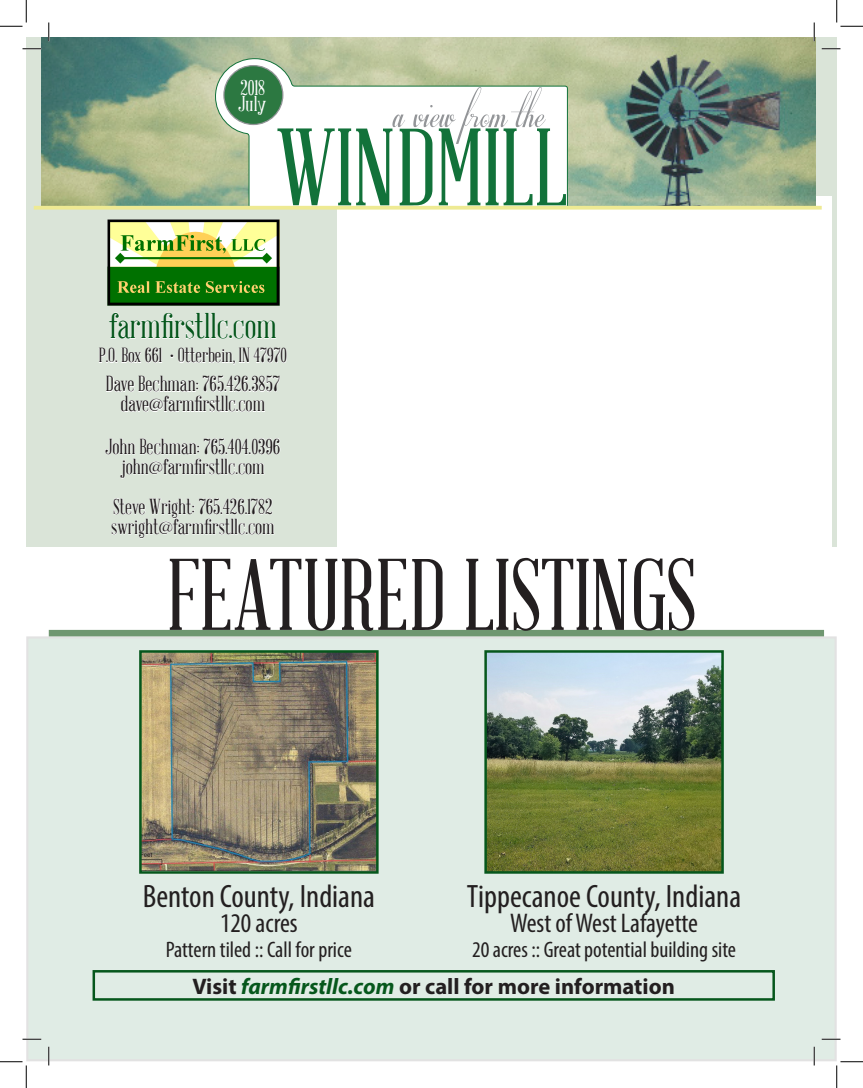
<style>
.page{position:relative;width:863px;height:1088px;background:#fff}
.page>*{position:absolute;margin:0;border:0;box-sizing:border-box;transform-origin:0 0}
.t1{font:107.5px "Abraham Lincoln";color:#12723a}
.t2{font:99.38px "Abraham Lincoln";color:#231f20}
.t3{font:75px "Respective 2.0";color:#939598}
.t4{font:34.88px "Abraham Lincoln";color:#06571c}
.t5{font:condensed 32.5px "Myriad Pro";color:#231f20}
.t6{font:condensed 27.12px "Myriad Pro";color:#231f20}
.t7{font:condensed 22.5px "Myriad Pro";color:#231f20}
.t8{font:700 22.5px "Myriad Pro";color:#231f20}
.t9{font:21.25px/20px "Abraham Lincoln";color:#231f20;text-align:center}
.t10{font:21px "Abraham Lincoln";color:#fff}
.t11{font:20px "Abraham Lincoln";color:#231f20}
.s1{font-style:italic;color:#06571c}
</style>
<div class="page">
<div style="left:26px;top:37px;width:810px;height:510px;background:#dae4d8"></div>
<img style="left:107px;top:219px;width:173px;height:87px">
<svg style="left:106px;top:375px;width:174px;height:37px"></svg>
<svg style="left:105px;top:438px;width:175px;height:41px"></svg>
<svg style="left:111px;top:498px;width:164px;height:41px"></svg>
<svg style="left:109px;top:312px;width:167px;height:27px"></svg>
<div style="left:338px;top:197px;width:493px;height:350px;background:#fff"></div>
<svg style="left:99px;top:347px;width:63px;height:16px"></svg>
<svg style="left:170px;top:347px;width:117px;height:18px"></svg>
<img style="left:41px;top:37px;width:774px;height:169px">
<svg style="left:215px;top:58px;width:353px;height:148px;background:#ebefe5"></svg>
<div style="left:224px;top:66px;width:59px;height:58px;background:#2c7841;border-radius:50%"></div>
<div style="left:223px;top:65px;width:60px;height:60px;border:1px solid #939598;border-radius:50%"></div>
<hr style="left:34px;top:206px;width:787px;height:3px;background:#eeea93">
<div style="left:27px;top:637px;width:808px;height:423px;background:#e0ece5"></div>
<div style="left:92px;top:970px;width:682px;height:30px;border:2px solid #06571c"></div>
<div style="left:49px;top:630px;width:775px;height:6px;background:#709771"></div>
<img style="left:142px;top:653px;width:233px;height:217px">
<div style="left:139px;top:650px;width:239px;height:223px;border:2px solid #06571c"></div>
<img style="left:487px;top:653px;width:233px;height:217px">
<div style="left:484px;top:650px;width:239px;height:223px;border:2px solid #06571c"></div>
<svg style="left:22px;top:48px;width:19px;height:2px"></svg>
<svg style="left:821px;top:48px;width:19px;height:2px"></svg>
<svg style="left:22px;top:1038px;width:19px;height:2px"></svg>
<svg style="left:821px;top:1038px;width:19px;height:2px"></svg>
<svg style="left:48px;top:22px;width:2px;height:19px"></svg>
<svg style="left:48px;top:1046px;width:2px;height:19px"></svg>
<svg style="left:813px;top:22px;width:2px;height:19px"></svg>
<svg style="left:813px;top:1046px;width:2px;height:19px"></svg>
<svg style="left:0;top:0;width:27px;height:27px"></svg>
<svg style="left:0;top:1061px;width:27px;height:27px"></svg>
<svg style="left:836px;top:0;width:26px;height:27px"></svg>
<svg style="left:836px;top:1061px;width:26px;height:27px"></svg>
<p class="t10" style="left:240px;top:76px;width:26px">2018</p>
<p class="t10" style="left:238px;top:92px;width:29px">July</p>
<p class="t3" style="left:393px;top:72px;width:153px">a view from the</p>
<p class="t1" style="left:276px;top:112px;width:293px">WINDMILL</p>
<p class="t4" style="left:109px;top:308px;width:169px">farmfirstllc.com</p>
<p class="t11" style="left:99px;top:345px;width:190px">P.O. Box 661 •Otterbein, IN 47970</p>
<p class="t9" style="left:106px;top:375px;width:175px">Dave Bechman: 765.426.3857 dave@farmfirstllc.com</p>
<p class="t9" style="left:105px;top:437px;width:176px">John Bechman: 765.404.0396 john@farmfirstllc.com</p>
<p class="t9" style="left:111px;top:497px;width:165px;text-align:left">Steve Wright: 765.426.1782 swright@farmfirstllc.com</p>
<p class="t2" style="left:167px;top:543px;width:530px">FEATURED LISTINGS</p>
<p class="t5" style="left:143px;top:876px;width:234px">Benton County, Indiana</p>
<p class="t6" style="left:220px;top:906px;width:79px">120 acres</p>
<p class="t7" style="left:166px;top:935px;width:188px">Pattern tiled :: Call for price</p>
<p class="t8" style="left:192px;top:971px;width:484px">Visit <span class="s1">farmfirstllc.com</span> or call for more information</p>
<p class="t5" style="left:467px;top:876px;width:276px">Tippecanoe County, Indiana</p>
<p class="t6" style="left:510px;top:906px;width:189px">West of West Lafayette</p>
<p class="t7" style="left:472px;top:935px;width:265px">20 acres :: Great potential building site</p>
</div>
